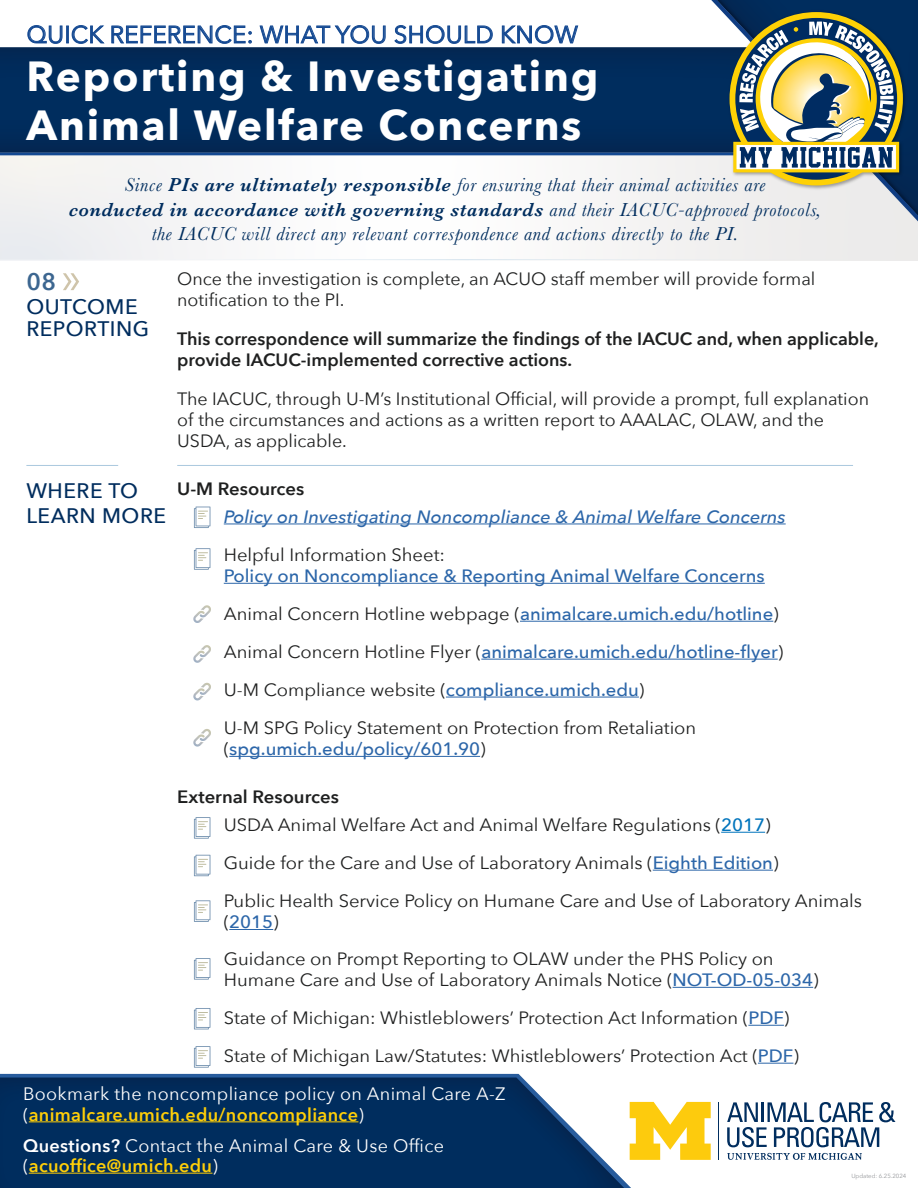
<style>
.page{position:relative;width:918px;height:1188px;background:#fff}
.page>*{position:absolute;margin:0;border:0;box-sizing:border-box;transform-origin:0 0}
.t1{font:700 42px/48.9px "Avenir Next";letter-spacing:.045em;color:#fff}
.t2{font:24px "Avenir Next";letter-spacing:.01em;color:#144992}
.t3{font:600 24px "Avenir Next";color:#3c6690}
.t4{font:500 21px/22.2px "Avenir Next";letter-spacing:.025em;color:#002d5e}
.t5{font:italic 19.5px/24.5px "Baskerville";letter-spacing:.035em;color:#002d5e;text-align:center}
.t6{font:18px/20.1px "Avenir Next";letter-spacing:.02em;color:#fff}
.t7{font:17.85px/21.5px "Avenir Next";color:#1f2020}
.t8{font:500 17.85px/38px "Avenir Next";color:#2c66a9}
.t9{font:600 17.85px/21.5px "Avenir Next";color:#1f2020}
.t10{font:italic 500 17.85px "Avenir Next";color:#2c66a9}
.t11{font:6px "Avenir Next";color:#939598}
.s1{font-weight:600}
.s2{font-weight:400;color:#1f2020}
.s3{font-weight:500;color:#0174bc}
.s4{font-weight:500;color:#2c66a9}
.s5{font-weight:600;color:#fece08}
</style>
<div class="page">
<svg style="left:0;top:155px;width:610px;height:105px"></svg>
<hr style="left:26px;top:465px;width:92px;height:1px;background:#aac9de">
<hr style="left:177px;top:465px;width:676px;height:1px;background:#aac9de">
<hr style="left:758px;top:1063px;width:35px;height:1px;background:#2c66a9">
<hr style="left:748px;top:1025px;width:36px;height:1px;background:#2c66a9">
<hr style="left:673px;top:987px;width:140px;height:1px;background:#2c66a9">
<hr style="left:229px;top:929px;width:44px;height:1px;background:#2c66a9">
<hr style="left:653px;top:870px;width:120px;height:1px;background:#2c66a9">
<hr style="left:721px;top:832px;width:44px;height:1px;background:#0174bc">
<hr style="left:229px;top:756px;width:251px;height:1px;background:#2c66a9">
<hr style="left:446px;top:697px;width:193px;height:1px;background:#2c66a9">
<hr style="left:481px;top:659px;width:297px;height:1px;background:#2c66a9">
<hr style="left:520px;top:621px;width:253px;height:1px;background:#2c66a9">
<hr style="left:224px;top:583px;width:541px;height:1px;background:#2c66a9">
<hr style="left:224px;top:524px;width:562px;height:1px;background:#2c66a9">
<hr style="left:0;top:152px;width:866px;height:3px;background:#144992">
<svg style="left:0;top:47px;width:610px;height:106px;background:#012b5b"></svg>
<svg style="left:28px;top:25px;width:34px;height:19px"></svg>
<div style="left:66px;top:26px;width:3px;height:17px;border:1px solid #144992"></div>
<svg style="left:72px;top:25px;width:32px;height:19px"></svg>
<svg style="left:112px;top:25px;width:140px;height:19px"></svg>
<svg style="left:260px;top:25px;width:126px;height:19px"></svg>
<svg style="left:394px;top:25px;width:99px;height:19px"></svg>
<svg style="left:502px;top:25px;width:76px;height:19px"></svg>
<svg style="left:610px;top:47px;width:308px;height:213px"></svg>
<svg style="left:615px;top:0;width:303px;height:257px"></svg>
<svg style="left:717px;top:0;width:201px;height:216px"></svg>
<svg style="left:0;top:260px;width:918px;height:1px"></svg>
<svg style="left:63px;top:273px;width:16px;height:17px"></svg>
<svg style="left:194px;top:507px;width:16px;height:21px"></svg>
<svg style="left:194px;top:548px;width:16px;height:22px"></svg>
<svg style="left:193px;top:683px;width:18px;height:17px"></svg>
<svg style="left:193px;top:645px;width:18px;height:18px"></svg>
<svg style="left:193px;top:605px;width:18px;height:18px"></svg>
<svg style="left:193px;top:729px;width:18px;height:18px"></svg>
<svg style="left:194px;top:817px;width:16px;height:22px"></svg>
<svg style="left:194px;top:900px;width:16px;height:22px"></svg>
<svg style="left:194px;top:958px;width:16px;height:22px"></svg>
<svg style="left:194px;top:1008px;width:16px;height:21px"></svg>
<svg style="left:194px;top:1046px;width:16px;height:22px"></svg>
<svg style="left:194px;top:855px;width:16px;height:21px"></svg>
<svg style="left:0;top:1074px;width:650px;height:28px;fill:#285c9d"></svg>
<svg style="left:0;top:1078px;width:646px;height:110px;background:#19416c"></svg>
<svg style="left:727px;top:1153px;width:135px;height:7px"></svg>
<hr style="left:719px;top:1102px;width:1px;height:58px;background:#002d5e">
<svg style="left:630px;top:1102px;width:81px;height:58px"></svg>
<svg style="left:727px;top:1102px;width:169px;height:45px"></svg>
<hr style="left:29px;top:1121px;width:329px;height:1px;background:#fece08">
<hr style="left:29px;top:1173px;width:183px;height:1px;background:#fece08">
<h2 class="t2" style="left:27px;top:14px;width:553px">QUICK REFERENCE: WHAT YOU SHOULD KNOW</h2>
<h1 class="t1" style="left:27px;top:51px;width:573px">Reporting &amp; Investigating<br>Animal Welfare Concerns</h1>
<p class="t5" style="left:69px;top:173px;width:754px">Since <span class="s1">PIs are ultimately responsible</span> for ensuring that their animal activities are<br><span class="s1">conducted in accordance with governing standards</span> and their IACUC-approved protocols,</p>
<p class="t5" style="left:152px;top:221px;width:588px">the IACUC will direct any relevant correspondence and actions directly to the PI.</p>
<h2 class="t3" style="left:26px;top:261px;width:31px">08</h2>
<p class="t4" style="left:26px;top:295px;width:124px">OUTCOME<br>REPORTING</p>
<p class="t7" style="left:177px;top:267px;width:640px">Once the investigation is complete, an ACUO staff member will provide formal notification to the PI.</p>
<p class="t9" style="left:177px;top:327px;width:703px">This correspondence will summarize the findings of the IACUC and, when applicable, provide IACUC-implemented corrective actions.</p>
<p class="t7" style="left:177px;top:387px;width:693px">The IACUC, through U-M’s Institutional Official, will provide a prompt, full explanation of the circumstances and actions as a written report to AAALAC, OLAW, and the<br>USDA, as applicable.</p>
<p class="t4" style="left:26px;top:477px;width:141px;line-height:25.2px">WHERE TO<br>LEARN MORE</p>
<p class="t9" style="left:177px;top:478px;width:129px">U-M Resources</p>
<p class="t10" style="left:224px;top:501px;width:563px">Policy on Investigating Noncompliance &amp; Animal Welfare Concerns</p>
<p class="t7" style="left:224px;top:543px;width:223px">Helpful Information Sheet:</p>
<p class="t8" style="left:224px;top:556px;width:561px">Policy on Noncompliance &amp; Reporting Animal Welfare Concerns <span class="s2">Animal Concern Hotline webpage (</span>animalcare.umich.edu/hotline<span class="s2">)<br>Animal Concern Hotline Flyer (</span>animalcare.umich.edu/hotline-flyer<span class="s2">)<br>U-M Compliance website (</span>compliance.umich.edu<span class="s2">)<br>U-M SPG Policy Statement on Protection from Retaliation</span></p>
<p class="t8" style="left:224px;top:729px;width:263px"><span class="s2">(</span>spg.umich.edu/policy/601.90<span class="s2">)</span></p>
<p class="t7" style="left:224px;top:783px;width:548px;line-height:27.5px;text-indent:-47px"><span class="s1">External Resources<br></span>USDA Animal Welfare Act and Animal Welfare Regulations (<span class="s3">2017</span>)</p>
<p class="t7" style="left:224px;top:843px;width:640px;line-height:38px">Guide for the Care and Use of Laboratory Animals (<span class="s4">Eighth Edition</span>)<br>Public Health Service Policy on Humane Care and Use of Laboratory Animals</p>
<p class="t7" style="left:224px;top:903px;width:551px;line-height:36.5px">(<span class="s4">2015</span>)<br>Guidance on Prompt Reporting to OLAW under the PHS Policy on</p>
<p class="t7" style="left:224px;top:960px;width:596px;line-height:38px">Humane Care and Use of Laboratory Animals Notice (<span class="s4">NOT-OD-05-034</span>)<br>State of Michigan: Whistleblowers’ Protection Act Information (<span class="s4">PDF</span>)<br>State of Michigan Law/Statutes: Whistleblowers’ Protection Act (<span class="s4">PDF</span>)</p>
<p class="t6" style="left:23px;top:1083px;width:484px">Bookmark the noncompliance policy on Animal Care A-Z (<span class="s5">animalcare.umich.edu/noncompliance</span>)</p>
<p class="t6" style="left:23px;top:1135px;width:423px"><span class="s1">Questions?</span> Contact the Animal Care &amp; Use Office (<span class="s5">acuoffice@umich.edu</span>)</p>
<p class="t11" style="left:851px;top:1171px;width:56px">Updated: 6.25.2024</p>
</div>
